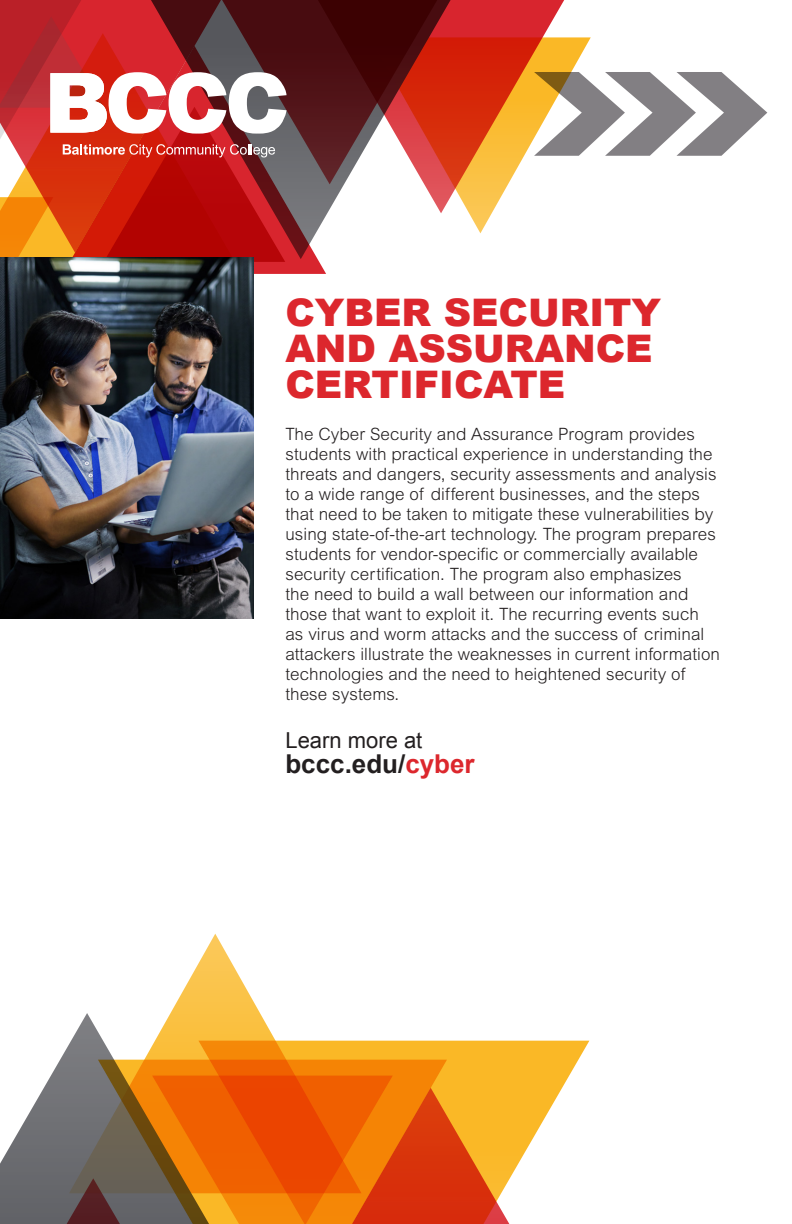
<style>
.page{position:relative;width:792px;height:1224px;background:#fff}
.page>*{position:absolute;margin:0;border:0;box-sizing:border-box;transform-origin:0 0}
.t1{font:900 38px/36px "Arial";color:#dc272d}
.t2{font:700 26px "Arial";color:#231f20}
.t3{font:22px "Arial";color:#231f20}
.text{font:300 17px/20px "Arial MT Std";letter-spacing:.005em;color:#231f20}
.s1{color:#dc272d}
</style>
<div class="page">
<svg style="left:326px;top:0;width:262px;height:213px"></svg>
<svg style="left:287px;top:184px;width:39px;height:90px;background:#9c676c"></svg>
<svg style="left:287px;top:0;width:159px;height:184px;background:#7b3333"></svg>
<svg style="left:534px;top:72px;width:233px;height:84px"></svg>
<svg style="left:0;top:0;width:287px;height:274px;background:#bd483e"></svg>
<svg style="left:170px;top:934px;width:191px;height:107px"></svg>
<svg style="left:50px;top:1013px;width:275px;height:63px"></svg>
<svg style="left:198px;top:1041px;width:391px;height:183px;fill:#fab826"></svg>
<svg style="left:98px;top:1060px;width:349px;height:164px;background:#e55f0a"></svg>
<svg style="left:0;top:1076px;width:393px;height:148px;background:#bc692e"></svg>
<img style="left:0;top:258px;width:254px;height:361px">
<p class="t1" style="left:285px;top:293px;width:377px">CYBER SECURITY<br>AND ASSURANCE<br>CERTIFICATE</p>
<p class="text" style="left:285px;top:424px;width:436px">The Cyber Security and Assurance Program provides students with practical experience in understanding the threats and dangers, security assessments and analysis to a wide range of different businesses, and the steps that need to be taken to mitigate these vulnerabilities by using state-of-the-art technology. The program prepares students for vendor-specific or commercially available security certification. The program also emphasizes<br>the need to build a wall between our information and those that want to exploit it. The recurring events such as virus and worm attacks and the success of criminal attackers illustrate the weaknesses in current information technologies and the need to heightened security of these systems.</p>
<p class="t3" style="left:285px;top:725px;width:138px">Learn more at</p>
<p class="t2" style="left:285px;top:747px;width:191px">bccc.edu/<span class="s1">cyber</span></p>
</div>
